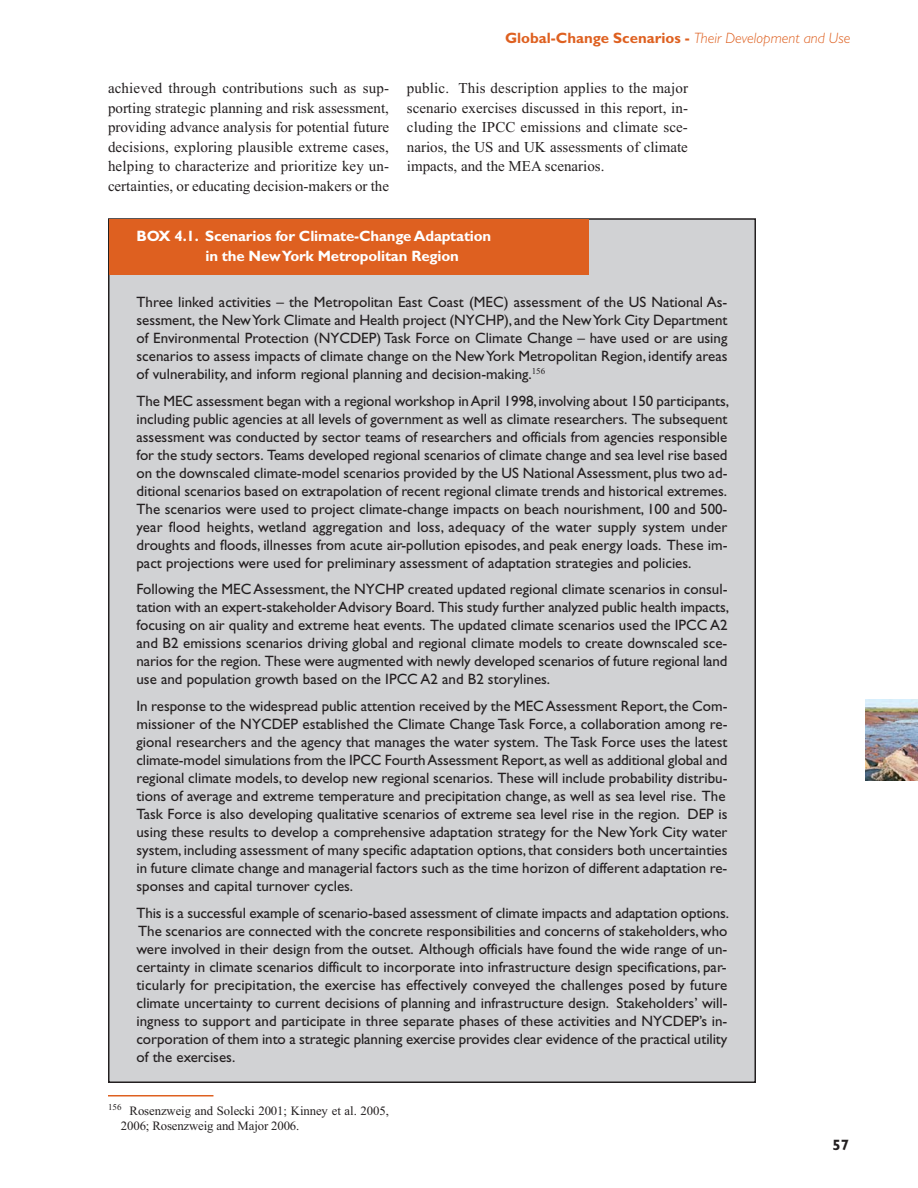
<style>
.page{position:relative;width:918px;height:1188px;background:#fff}
.page>*{position:absolute;margin:0;border:0;box-sizing:border-box;transform-origin:0 0}
.t1{font:15px/18px "Gill Sans";color:#231f20}
.t2{font:15px/19.5px "Times New Roman";color:#231f20;text-align:justify}
.t3{font:700 15px/19.5px "Gill Sans";letter-spacing:-.01em;color:#fff}
.t4{font:700 15px "Gill Sans";color:#de6020}
.t5{font:700 15px "Gill Sans";color:#231f20}
.t6{font:12.75px/15px "Times New Roman";letter-spacing:-.005em;color:#231f20}
.s1{font-weight:300;font-style:italic}
</style>
<div class="page">
<hr style="left:108px;top:1095px;width:105px;height:1px;background:#de6020">
<img style="left:866px;top:700px;width:52px;height:81px">
<div style="left:109px;top:219px;width:646px;height:863px;background:#d1d2d4"></div>
<div style="left:110px;top:220px;width:479px;height:55px;background:#de6020"></div>
<p class="t4" style="left:505px;top:33px;width:347px">Global-Change Scenarios - <span class="s1">Their Development and Use</span></p>
<p class="t2" style="left:108px;top:80px;width:283px">achieved through contributions such as sup&shy;porting strategic planning and risk assessment, providing advance analysis for potential future decisions, exploring plausible extreme cases, helping to characterize and prioritize key un&shy;certainties, or educating decision-makers or the</p>
<p class="t2" style="left:407px;top:80px;width:283px">public. This description applies to the major scenario exercises discussed in this report, in&shy;cluding the IPCC emissions and climate sce&shy;narios, the US and UK assessments of climate impacts, and the MEA scenarios.</p>
<p class="t3" style="left:206px;top:228px;width:287px;text-indent:-69px">BOX 4.1. Scenarios for Climate-Change Adaptation in the New York Metropolitan Region</p>
<p class="t1" style="left:136px;top:295px;width:593px;text-align:justify">Three linked activities – the Metropolitan East Coast (MEC) assessment of the US National As&shy;sessment, the New York Climate and Health project (NYCHP), and the New York City Department of Environmental Protection (NYCDEP) Task Force on Climate Change – have used or are using scenarios to assess impacts of climate change on the New York Metropolitan Region, identify areas of vulnerability, and inform regional planning and decision-making.<sup>156</sup></p>
<p class="t1" style="left:136px;top:393px;width:594px">The MEC assessment began with a regional workshop in April 1998, involving about 150 participants, including public agencies at all levels of government as well as climate researchers. The subsequent assessment was conducted by sector teams of researchers and officials from agencies responsible for the study sectors. Teams developed regional scenarios of climate change and sea level rise based on the downscaled climate-model scenarios provided by the US National Assessment, plus two ad&shy;ditional scenarios based on extrapolation of recent regional climate trends and historical extremes.<br>The scenarios were used to project climate-change impacts on beach nourishment, 100 and 500- year flood heights, wetland aggregation and loss, adequacy of the water supply system under droughts and floods, illnesses from acute air-pollution episodes, and peak energy loads. These im&shy;pact projections were used for preliminary assessment of adaptation strategies and policies.</p>
<p class="t1" style="left:136px;top:582px;width:594px;text-align:justify">Following the MEC Assessment, the NYCHP created updated regional climate scenarios in consul&shy;tation with an expert-stakeholder Advisory Board. This study further analyzed public health impacts, focusing on air quality and extreme heat events. The updated climate scenarios used the IPCC A2 and B2 emissions scenarios driving global and regional climate models to create downscaled sce&shy;narios for the region. These were augmented with newly developed scenarios of future regional land use and population growth based on the IPCC A2 and B2 storylines.</p>
<p class="t1" style="left:136px;top:699px;width:593px">In response to the widespread public attention received by the MEC Assessment Report, the Com&shy;missioner of the NYCDEP established the Climate Change Task Force, a collaboration among re&shy;gional researchers and the agency that manages the water system. The Task Force uses the latest climate-model simulations from the IPCC Fourth Assessment Report, as well as additional global and regional climate models, to develop new regional scenarios. These will include probability distribu&shy;tions of average and extreme temperature and precipitation change, as well as sea level rise. The Task Force is also developing qualitative scenarios of extreme sea level rise in the region. DEP is using these results to develop a comprehensive adaptation strategy for the New York City water system, including assessment of many specific adaptation options, that considers both uncertainties in future climate change and managerial factors such as the time horizon of different adaptation re&shy;sponses and capital turnover cycles.</p>
<p class="t1" style="left:136px;top:905px;width:594px">This is a successful example of scenario-based assessment of climate impacts and adaptation options.<br>The scenarios are connected with the concrete responsibilities and concerns of stakeholders, who were involved in their design from the outset. Although officials have found the wide range of un&shy;certainty in climate scenarios difficult to incorporate into infrastructure design specifications, par&shy;ticularly for precipitation, the exercise has effectively conveyed the challenges posed by future climate uncertainty to current decisions of planning and infrastructure design. Stakeholders’ will&shy;ingness to support and participate in three separate phases of these activities and NYCDEP’s in&shy;corporation of them into a strategic planning exercise provides clear evidence of the practical utility of the exercises.</p>
<p class="t6" style="left:121px;top:1104px;width:270px;text-indent:-13px"><sup>156</sup> Rosenzweig and Solecki 2001; Kinney et al. 2005,<br>2006; Rosenzweig and Major 2006.</p>
<p class="t5" style="left:832px;top:1140px;width:18px">57</p>
</div>
